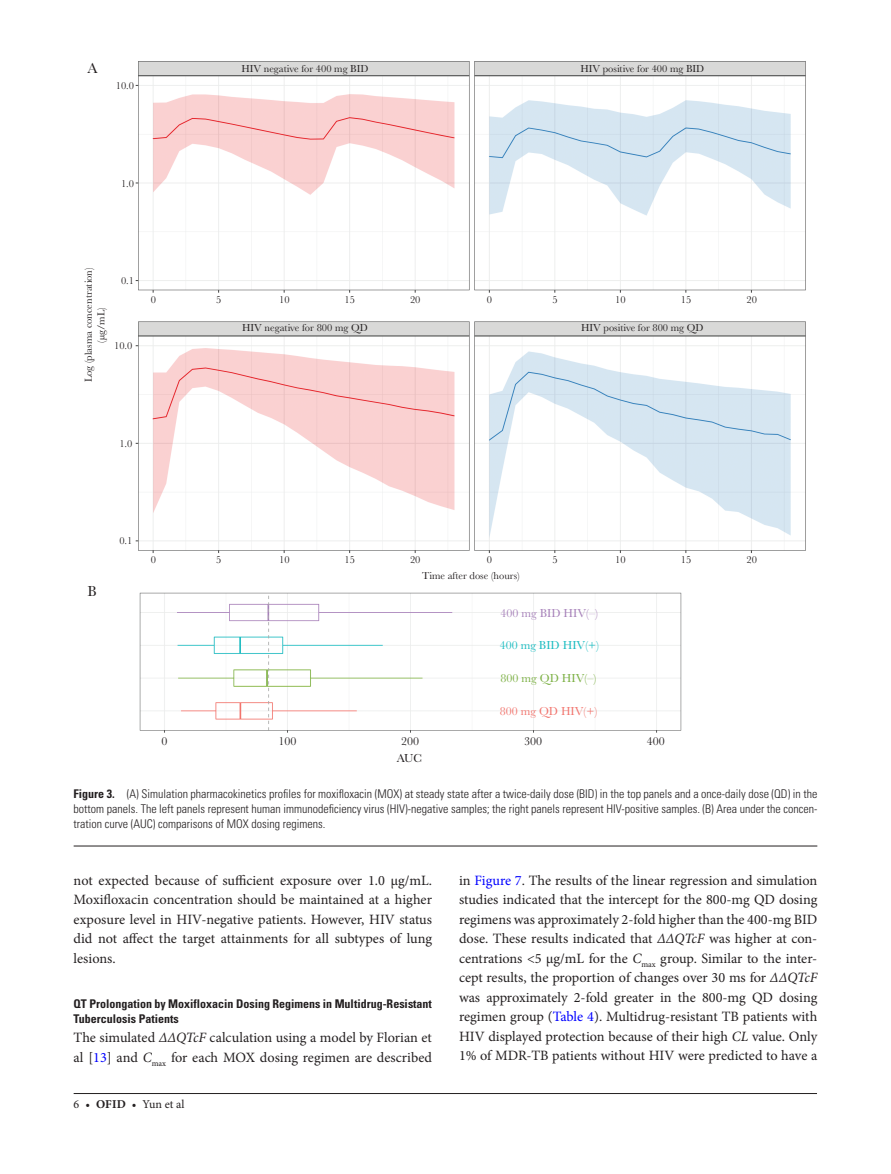
<style>
.page{position:relative;width:891px;height:1174px;background:#fff}
.page>*{position:absolute;margin:0;border:0;box-sizing:border-box;transform-origin:0 0}
.t1{font:15px "Baskerville MT Std";color:#231f20}
.Text{font:14.25px/19.5px "Minion Pro";color:#231f20}
.TextInd{font:14.25px/19.5px "Minion Pro";color:#231f20;text-align:justify}
.TabBody{font:300 condensed 12px/15px "Univers LT Std";color:#231f20;text-align:justify}
.HeadB{font:700 condensed 12px/15px "Univers LT Std";color:#231f20}
.t2{font:12px "Baskerville MT Std";color:#231f20}
.t3{font:12px "Minion Pro";color:#231f20}
.t4{font:12px "Baskerville MT Std";color:#a680b9}
.t5{font:12px "Baskerville MT Std";color:#19bcc1}
.t6{font:12px "Baskerville MT Std";color:#7aaf41}
.t7{font:12px "Baskerville MT Std";color:#f2746d}
.t8{font:10.5px/12.6px "Baskerville MT Std";color:#231f20;text-align:center}
.s1{font-weight:700}
.s2{font-style:italic}
.s3{color:#00f}
</style>
<div class="page">
<hr style="left:74px;top:1093px;width:743px;height:1px;background:#231f20">
<img style="left:135px;top:61px;width:671px;height:492px">
<img style="left:139px;top:592px;width:543px;height:141px">
<hr style="left:74px;top:846px;width:743px;height:1px;background:#231f20">
<p class="t1" style="left:88px;top:60px;width:12px">A</p>
<p class="t8" style="left:116px;top:79px;width:20px">10.0</p>
<p class="t8" style="left:241px;top:62px;width:129px">HIV negative for 400 mg BID</p>
<p class="t8" style="left:580px;top:62px;width:125px">HIV positive for 400 mg BID</p>
<p class="t8" style="left:121px;top:177px;width:15px">1.0</p>
<p class="t8" style="left:82px;top:382px;width:116px;rotate:-90deg">Log (plasma concentration) (µg/mL)</p>
<p class="t8" style="left:121px;top:275px;width:15px">0.1</p>
<p class="t8" style="left:114px;top:339px;width:20px">10.0</p>
<p class="t8" style="left:151px;top:294px;width:7px">0</p>
<p class="t8" style="left:216px;top:294px;width:7px">5</p>
<p class="t8" style="left:279px;top:294px;width:12px">10</p>
<p class="t8" style="left:345px;top:294px;width:12px">15</p>
<p class="t8" style="left:410px;top:294px;width:12px">20</p>
<p class="t8" style="left:487px;top:294px;width:7px">0</p>
<p class="t8" style="left:552px;top:294px;width:7px">5</p>
<p class="t8" style="left:615px;top:294px;width:12px">10</p>
<p class="t8" style="left:681px;top:294px;width:12px">15</p>
<p class="t8" style="left:747px;top:294px;width:12px">20</p>
<p class="t8" style="left:242px;top:322px;width:127px">HIV negative for 800 mg QD</p>
<p class="t8" style="left:581px;top:322px;width:124px">HIV positive for 800 mg QD</p>
<p class="t8" style="left:119px;top:437px;width:15px">1.0</p>
<p class="t1" style="left:88px;top:582px;width:11px">B</p>
<p class="t8" style="left:119px;top:535px;width:15px">0.1</p>
<p class="t8" style="left:151px;top:553px;width:7px">0</p>
<p class="t8" style="left:216px;top:553px;width:7px">5</p>
<p class="t8" style="left:279px;top:553px;width:12px">10</p>
<p class="t8" style="left:345px;top:553px;width:12px">15</p>
<p class="t8" style="left:410px;top:553px;width:12px">20</p>
<p class="t8" style="left:487px;top:553px;width:7px">0</p>
<p class="t8" style="left:552px;top:553px;width:7px">5</p>
<p class="t8" style="left:615px;top:553px;width:12px">10</p>
<p class="t8" style="left:681px;top:553px;width:12px">15</p>
<p class="t8" style="left:747px;top:553px;width:12px">20</p>
<p class="t8" style="left:422px;top:569px;width:99px">Time after dose (hours)</p>
<p class="t4" style="left:501px;top:606px;width:99px">400 mg BID HIV(–)</p>
<p class="t5" style="left:500px;top:638px;width:101px">400 mg BID HIV(+)</p>
<p class="t6" style="left:501px;top:671px;width:97px">800 mg QD HIV(–)</p>
<p class="t7" style="left:500px;top:704px;width:99px">800 mg QD HIV(+)</p>
<p class="t2" style="left:162px;top:734px;width:7px">0</p>
<p class="t2" style="left:278px;top:734px;width:19px">100</p>
<p class="t2" style="left:401px;top:734px;width:19px">200</p>
<p class="t2" style="left:397px;top:751px;width:27px">AUC</p>
<p class="t2" style="left:524px;top:734px;width:19px">300</p>
<p class="t2" style="left:647px;top:734px;width:19px">400</p>
<p class="TabBody" style="left:74px;top:786px;width:745px"><span class="s1">Figure 3.</span> (A) Simulation pharmacokinetics profiles for moxifloxacin (MOX) at steady state after a twice-daily dose (BID) in the top panels and a once-daily dose (QD) in the bottom panels. The left panels represent human immunodeficiency virus (HIV)-negative samples; the right panels represent HIV-positive samples. (B) Area under the concen&shy;tration curve (AUC) comparisons of MOX dosing regimens.</p>
<p class="TextInd" style="left:74px;top:870px;width:360px">not expected because of sufficient exposure over 1.0 µg/mL.<br>Moxifloxacin concentration should be maintained at a higher exposure level in HIV-negative patients. However, HIV status did not affect the target attainments for all subtypes of lung lesions.</p>
<p class="HeadB" style="left:74px;top:996px;width:360px">QT Prolongation by Moxifloxacin Dosing Regimens in Multidrug-Resistant<br>Tuberculosis Patients</p>
<p class="Text" style="left:74px;top:1028px;width:360px">The simulated <span class="s2">ΔΔQTcF</span> calculation using a model by Florian et al [<span class="s3">13</span>] and <span class="s2">C</span><sub>max</sub> for each MOX dosing regimen are described</p>
<p class="t3" style="left:74px;top:1096px;width:112px">6 • <span class="s1">OFID</span> • Yun et al</p>
<p class="Text" style="left:459px;top:870px;width:360px;text-align:justify">in <span class="s3">Figure 7</span>. The results of the linear regression and simulation studies indicated that the intercept for the 800-mg QD dosing regimens was approximately 2-fold higher than the 400-mg BID dose. These results indicated that <span class="s2">ΔΔQTcF</span> was higher at con&shy;centrations &lt;5 µg/mL for the <span class="s2">C</span><sub>max</sub> group. Similar to the inter&shy;cept results, the proportion of changes over 30 ms for <span class="s2">ΔΔQTcF </span>was approximately 2-fold greater in the 800-mg QD dosing regimen group (<span class="s3">Table 4</span>). Multidrug-resistant TB patients with HIV displayed protection because of their high <span class="s2">CL</span> value. Only 1% of MDR-TB patients without HIV were predicted to have a</p>
</div>
